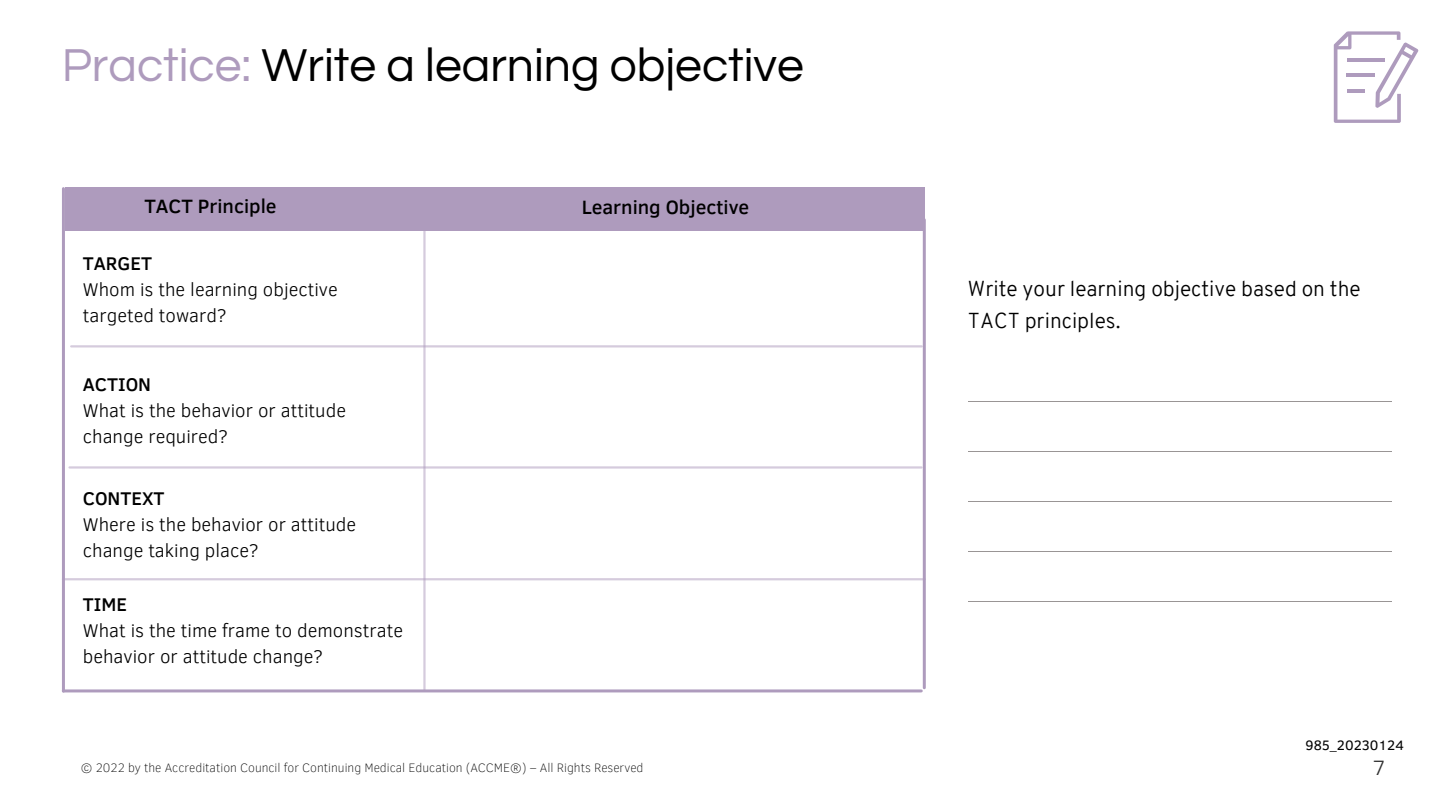
<style>
.page{position:relative;width:1440px;height:810px;background:#fff}
.page>*{position:absolute;margin:0;border:0;box-sizing:border-box;transform-origin:0 0}
.t1{font:48px "Questrial";color:#000}
.t2{font:300 21.3px "Clear Sans";color:#303030}
.t3{font:300 21.1px/31.4px "Overpass";color:#000}
.t4{font:500 19.8px "Clear Sans";color:#000}
.t5{font:300 18.9px/26.1px "Clear Sans";color:#000}
.t6{font:500 18.9px "Clear Sans";color:#000}
.t7{font:14px "Clear Sans";color:#000}
.t8{font:100 12.5px "Clear Sans";color:#000}
.s1{color:#ae9bbd}
</style>
<div class="page">
<hr style="left:71px;top:345px;width:851px;height:3px;background:#ae9bbd">
<hr style="left:423px;top:199px;width:3px;height:491px;background:#ae9bbd">
<hr style="left:923px;top:220px;width:3px;height:468px;background:#ae9bbd">
<hr style="left:63px;top:689px;width:858px;height:3px;background:#ae9bbd">
<hr style="left:62px;top:189px;width:3px;height:502px;background:#ae9bbd">
<div style="left:65px;top:187px;width:859px;height:44px;background:#ae9bbd"></div>
<hr style="left:70px;top:466px;width:852px;height:3px;background:#ae9bbd">
<hr style="left:63px;top:578px;width:862px;height:2px;background:#ae9bbd">
<hr style="left:968px;top:401px;width:424px;height:1px;background:#999595">
<hr style="left:968px;top:451px;width:424px;height:1px;background:#999595">
<hr style="left:968px;top:501px;width:424px;height:1px;background:#999595">
<hr style="left:968px;top:551px;width:424px;height:1px;background:#999595">
<hr style="left:968px;top:601px;width:424px;height:1px;background:#999595">
<svg style="left:1334px;top:31px;width:85px;height:92px"></svg>
<hr style="left:1347px;top:58px;width:38px;height:4px;background:#ae9bbd">
<hr style="left:1347px;top:73px;width:28px;height:4px;background:#ae9bbd">
<hr style="left:1347px;top:89px;width:17px;height:3px;background:#ae9bbd">
<h1 class="t1" style="left:62px;top:41px;width:744px"><span class="s1">Practice:</span> Write a learning objective</h1>
<p class="t4" style="left:144px;top:192px;width:134px">TACT Principle</p>
<p class="t6" style="left:83px;top:249px;width:71px">TARGET</p>
<p class="t5" style="left:83px;top:275px;width:256px">Whom is the learning objective targeted toward?</p>
<p class="t6" style="left:83px;top:371px;width:70px">ACTION</p>
<p class="t5" style="left:83px;top:397px;width:265px">What is the behavior or attitude change required?</p>
<p class="t6" style="left:83px;top:485px;width:83px">CONTEXT</p>
<p class="t5" style="left:83px;top:510px;width:275px">Where is the behavior or attitude change taking place?</p>
<p class="t6" style="left:83px;top:591px;width:46px">TIME</p>
<p class="t5" style="left:83px;top:617px;width:322px">What is the time frame to demonstrate behavior or attitude change?</p>
<p class="t4" style="left:582px;top:192px;width:169px">Learning Objective</p>
<p class="t8" style="left:81px;top:759px;width:564px">© 2022 by the Accreditation Council for Continuing Medical Education (ACCME®) – All Rights Reserved</p>
<p class="t3" style="left:968px;top:275px;width:394px">Write your learning objective based on the<br>TACT principles.</p>
<p class="t7" style="left:1306px;top:735px;width:100px">985_20230124</p>
<p class="t2" style="left:1373px;top:752px;width:15px">7</p>
</div>
